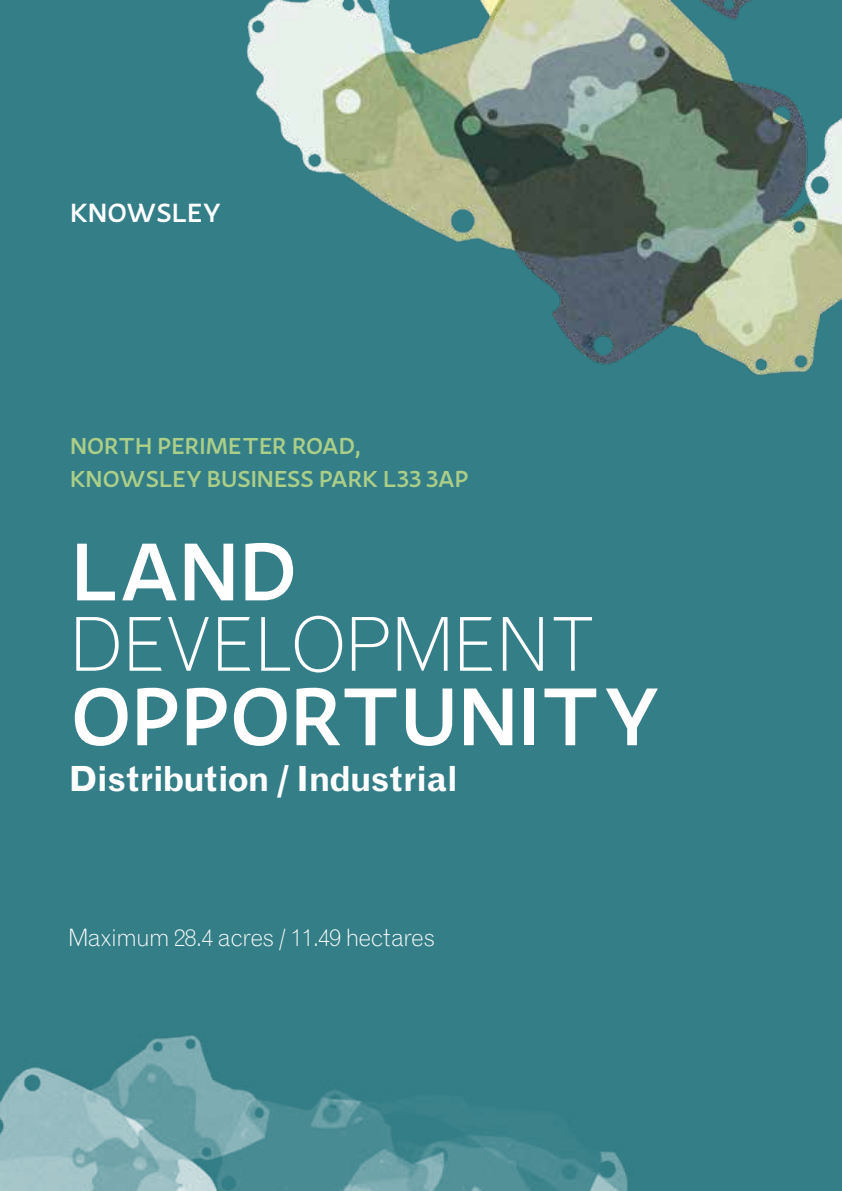
<style>
.page{position:relative;width:842px;height:1191px;background:#347e87}
.page>*{position:absolute;margin:0;border:0;box-sizing:border-box;transform-origin:0 0}
.t1{font:500 99.2px "Actium";letter-spacing:-.025em;color:#fff}
.t2{font:300 74.4px "Grotesque";letter-spacing:-.025em;color:#fff}
.t3{font:700 34.8px "Grotesque";letter-spacing:-.025em;color:#fff}
.t4{font:500 32px "Actium";letter-spacing:-.025em;color:#fff}
.t5{font:500 28px/33.6px "Actium";letter-spacing:-.025em;color:#abce88}
.t6{font:300 24px "Grotesque";letter-spacing:-.025em;color:#fff}
</style>
<div class="page">
<img style="left:246px;top:0;width:596px;height:376px">
<img style="left:0;top:1035px;width:628px;height:156px">
<p class="t4" style="left:70px;top:186px;width:153px">KNOWSLEY</p>
<p class="t5" style="left:70px;top:425px;width:401px">NORTH PERIMETER ROAD,<br>KNOWSLEY BUSINESS PARK L33 3AP</p>
<h1 class="t1" style="left:70px;top:490px;width:230px">LAND</h1>
<h2 class="t2" style="left:68px;top:599px;width:530px">DEVELOPMENT</h2>
<h1 class="t1" style="left:70px;top:634px;width:591px">OPPORTUNITY</h1>
<p class="t3" style="left:68px;top:758px;width:391px">Distribution / Industrial</p>
<p class="t6" style="left:68px;top:923px;width:368px">Maximum 28.4 acres / 11.49 hectares</p>
</div>
